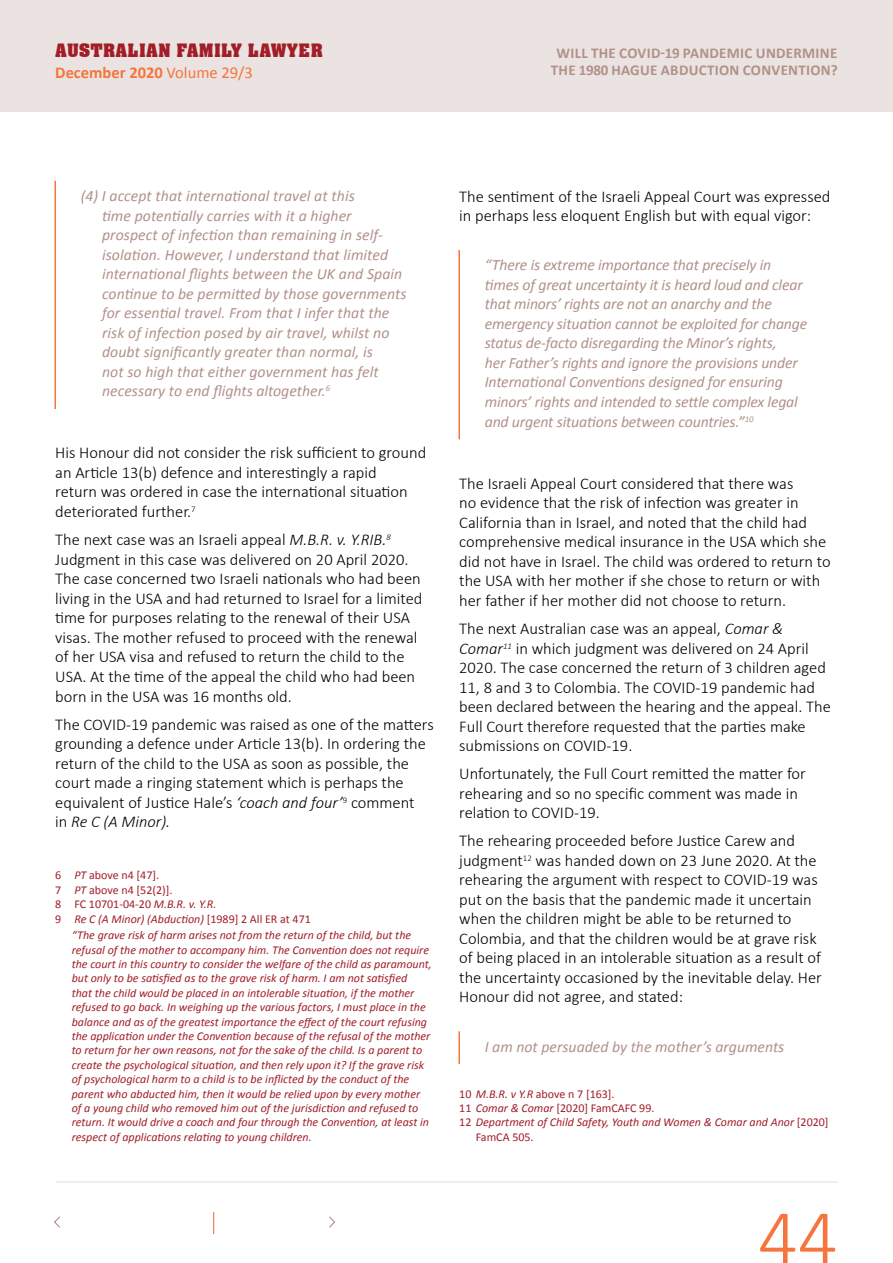
<style>
.page{position:relative;width:893px;height:1263px;background:#fff}
.page>*{position:absolute;margin:0;border:0;box-sizing:border-box;transform-origin:0 0}
.t1{font:300 78.6px "Calibri";color:#f4753d}
.t2{font:700 18px "Aachen BT";letter-spacing:.02em;color:#a11d27}
.t3{font:300 16.5px/19.5px "Calibri";color:#000}
.t4{font:700 16.5px "Calibri";color:#f4753d}
.t5{font:italic 15.75px/19.5px "Calibri";letter-spacing:-.005em;color:#b1918a}
.t6{font:700 15px/16.8px "Calibri";letter-spacing:.02em;color:#b1918a;text-align:center}
.t7{font:italic 12px/14.4px "Calibri";color:#a11d27}
.t8{font:12px/14.4px "Calibri";color:#a11d27}
.s1{font-weight:400}
.s2{font-style:italic}
.s3{font-style:normal}
</style>
<div class="page">
<div style="left:0;top:0;width:893px;height:111px;background:#ebe3e1"></div>
<hr style="left:56px;top:1181px;width:782px;height:1px;background:#ebe3e1">
<hr style="left:55px;top:181px;width:1px;height:228px;background:#f4753d">
<hr style="left:458px;top:250px;width:2px;height:189px;background:#f4753d">
<hr style="left:458px;top:1031px;width:2px;height:33px;background:#f4753d">
<svg style="left:213px;top:1212px;width:1px;height:22px"></svg>
<svg style="left:329px;top:1216px;width:6px;height:12px"></svg>
<svg style="left:54px;top:1216px;width:6px;height:12px"></svg>
<p class="t2" style="left:55px;top:39px;width:269px">AUSTRALIAN FAMILY LAWYER</p>
<p class="t4" style="left:55px;top:61px;width:199px">December 2020 <span class="s1">Volume 29/3</span></p>
<p class="t6" style="left:551px;top:44px;width:288px">WILL THE COVID-19 PANDEMIC UNDERMINE<br>THE 1980 HAGUE ABDUCTION CONVENTION?</p>
<p class="t5" style="left:102px;top:185px;width:306px;text-indent:-21px">(4) I accept that international travel at this<br>time potentially carries with it a higher prospect of infection than remaining in self&shy;isolation. However, I understand that limited international flights between the UK and Spain continue to be permitted by those governments for essential travel. From that I infer that the risk of infection posed by air travel, whilst no doubt significantly greater than normal, is<br>not so high that either government has felt necessary to end flights altogether.<sup>6</sup></p>
<p class="t3" style="left:55px;top:443px;width:373px">His Honour did not consider the risk sufficient to ground an Article 13(b) defence and interestingly a rapid<br>return was ordered in case the international situation deteriorated further.<sup>7</sup></p>
<p class="t3" style="left:55px;top:530px;width:369px">The next case was an Israeli appeal <span class="s2">M.B.R. v. Y.RIB.</span><sup>8<br></sup>Judgment in this case was delivered on 20 April 2020.<br>The case concerned two Israeli nationals who had been living in the USA and had returned to Israel for a limited time for purposes relating to the renewal of their USA visas. The mother refused to proceed with the renewal of her USA visa and refused to return the child to the USA. At the time of the appeal the child who had been born in the USA was 16 months old.</p>
<p class="t3" style="left:55px;top:714px;width:380px">The COVID-19 pandemic was raised as one of the matters grounding a defence under Article 13(b). In ordering the return of the child to the USA as soon as possible, the court made a ringing statement which is perhaps the equivalent of Justice Hale’s <span class="s2">‘coach and four’</span><sup>9</sup> comment<br>in <span class="s2">Re C (A Minor).</span></p>
<p class="t8" style="left:55px;top:868px;width:257px">6 <span class="s2">PT</span> above n4 [47].<br>7 <span class="s2">PT</span> above n4 [52(2)].<br>8 FC 10701-04-20 <span class="s2">M.B.R. v. Y.R.<br></span>9 <span class="s2">Re C (A Minor) (Abduction)</span> [1989] 2 All ER at 471</p>
<p class="t7" style="left:72px;top:927px;width:362px">“The grave risk of harm arises not from the return of the child, but the refusal of the mother to accompany him. The Convention does not require the court in this country to consider the welfare of the child as paramount, but only to be satisfied as to the grave risk of harm. I am not satisfied<br>that the child would be placed in an intolerable situation, if the mother refused to go back. In weighing up the various factors, I must place in the balance and as of the greatest importance the effect of the court refusing the application under the Convention because of the refusal of the mother to return for her own reasons, not for the sake of the child. Is a parent to create the psychological situation, and then rely upon it? If the grave risk of psychological harm to a child is to be inflicted by the conduct of the parent who abducted him, then it would be relied upon by every mother of a young child who removed him out of the jurisdiction and refused to return. It would drive a coach and four through the Convention, at least in respect of applications relating to young children.</p>
<p class="t3" style="left:459px;top:186px;width:373px">The sentiment of the Israeli Appeal Court was expressed in perhaps less eloquent English but with equal vigor:</p>
<p class="t5" style="left:485px;top:255px;width:324px">“There is extreme importance that precisely in times of great uncertainty it is heard loud and clear that minors’ rights are not an anarchy and the emergency situation cannot be exploited for change status de-facto disregarding the Minor’s rights,<br>her Father’s rights and ignore the provisions under International Conventions designed for ensuring minors’ rights and intended to settle complex legal and urgent situations between countries.”<sup>10</sup></p>
<p class="t3" style="left:459px;top:473px;width:373px">The Israeli Appeal Court considered that there was<br>no evidence that the risk of infection was greater in California than in Israel, and noted that the child had comprehensive medical insurance in the USA which she did not have in Israel. The child was ordered to return to the USA with her mother if she chose to return or with her father if her mother did not choose to return.</p>
<p class="t3" style="left:459px;top:619px;width:373px">The next Australian case was an appeal, <span class="s2">Comar &amp; Comar</span><sup>11</sup> in which judgment was delivered on 24 April 2020. The case concerned the return of 3 children aged 11, 8 and 3 to Colombia. The COVID-19 pandemic had been declared between the hearing and the appeal. The Full Court therefore requested that the parties make submissions on COVID-19.</p>
<p class="t3" style="left:459px;top:764px;width:348px">Unfortunately, the Full Court remitted the matter for rehearing and so no specific comment was made in relation to COVID-19.</p>
<p class="t3" style="left:459px;top:831px;width:364px">The rehearing proceeded before Justice Carew and judgment<sup>12</sup> was handed down on 23 June 2020. At the rehearing the argument with respect to COVID-19 was put on the basis that the pandemic made it uncertain when the children might be able to be returned to Colombia, and that the children would be at grave risk of being placed in an intolerable situation as a result of the uncertainty occasioned by the inevitable delay. Her Honour did not agree, and stated:</p>
<p class="t5" style="left:485px;top:1036px;width:301px">I am not persuaded by the mother’s arguments</p>
<p class="t8" style="left:459px;top:1086px;width:157px">10 <span class="s2">M.B.R. v Y.R</span> above n 7 [163].</p>
<p class="t8" style="left:459px;top:1100px;width:197px">11 <span class="s2">Comar &amp; Comar</span> [2020] FamCAFC 99.</p>
<p class="t7" style="left:459px;top:1114px;width:371px"><span class="s3">12</span> Department of Child Safety, Youth and Women &amp; Comar and Anor <span class="s3">[2020]</span></p>
<p class="t8" style="left:476px;top:1129px;width:59px">FamCA 505.</p>
<h1 class="t1" style="left:758px;top:1189px;width:81px">44</h1>
</div>
